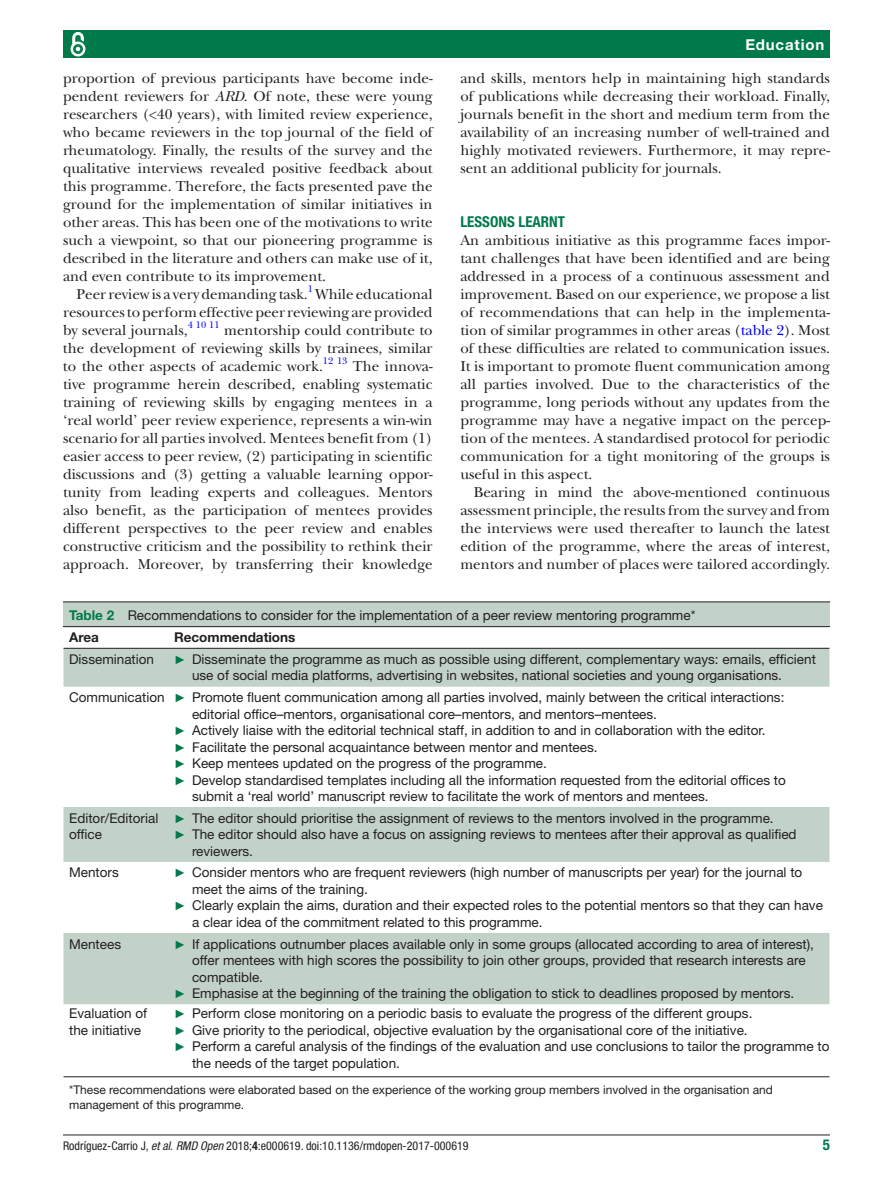
<style>
.page{position:relative;width:893px;height:1191px;background:#fff}
.page>*{position:absolute;margin:0;border:0;box-sizing:border-box;transform-origin:0 0}
.t1{font:15px/18px "New Baskerville";color:#231f20;text-align:justify}
.t2{font:700 condensed 15px "Helvetica Neue LT Std";color:#007a4b}
.t3{font:700 15px "Helvetica Neue LT Std";letter-spacing:.055em;color:#fff}
.t4{font:13.5px/16.5px "Helvetica Neue LT Std";color:#231f20}
.t5{font:700 13.5px "Helvetica Neue LT Std";color:#231f20}
.t6{font:12px/15px "Helvetica Neue LT Std";color:#231f20}
.t7{font:condensed 12px "Helvetica Neue LT Std";color:#231f20}
.t8{font:9.9px "New Baskerville";color:#00f}
.s1{color:#00f}
.s2{font-weight:700;color:#007a4b}
.s3{font-weight:700}
.s4{font-style:italic}
.s5{font-family:"Arial";font-size:12px;color:#007a4b}
</style>
<div class="page">
<hr style="left:63px;top:1134px;width:767px;height:1px;background:#231f20">
<div style="left:63px;top:31px;width:767px;height:27px;background:#007a4b"></div>
<svg style="left:70px;top:32px;width:16px;height:25px"></svg>
<div style="left:74px;top:45px;width:8px;height:8px;border:1px solid #007a4b;border-radius:50%"></div>
<div style="left:63px;top:602px;width:767px;height:507px;background:#c2d2c9"></div>
<hr style="left:63px;top:601px;width:767px;height:1px;background:#231f20">
<div style="left:64px;top:627px;width:766px;height:481px;background:#fff"></div>
<svg style="left:64px;top:649px;width:766px;height:355px;fill:#fff"></svg>
<hr style="left:63px;top:626px;width:105px;height:1px;background:#231f20">
<hr style="left:63px;top:648px;width:105px;height:1px;background:#231f20">
<hr style="left:168px;top:626px;width:662px;height:1px;background:#231f20">
<hr style="left:168px;top:648px;width:662px;height:1px;background:#231f20">
<hr style="left:63px;top:1076px;width:105px;height:1px;background:#231f20">
<hr style="left:168px;top:1076px;width:662px;height:1px;background:#231f20">
<svg style="left:63px;top:627px;width:1px;height:21px"></svg>
<hr style="left:63px;top:648px;width:1px;height:38px;background:#fff">
<hr style="left:63px;top:686px;width:1px;height:121px;background:#fff">
<hr style="left:63px;top:807px;width:1px;height:54px;background:#fff">
<hr style="left:63px;top:861px;width:1px;height:72px;background:#fff">
<hr style="left:63px;top:933px;width:1px;height:71px;background:#fff">
<hr style="left:63px;top:1004px;width:1px;height:72px;background:#fff">
<hr style="left:63px;top:1076px;width:1px;height:33px;background:#fff">
<hr style="left:63px;top:1108px;width:767px;height:2px;background:#fff">
<p class="t3" style="left:745px;top:35px;width:80px">Education</p>
<p class="t1" style="left:460px;top:69px;width:371px">and skills, mentors help in maintaining high standards of publications while decreasing their workload. Finally, journals benefit in the short and medium term from the availability of an increasing number of well-trained and highly motivated reviewers. Furthermore, it may repre&shy;sent an additional publicity for journals.</p>
<p class="t2" style="left:460px;top:213px;width:103px">LESSONS LEARNT</p>
<p class="t1" style="left:460px;top:231px;width:371px">An ambitious initiative as this programme faces impor&shy;tant challenges that have been identified and are being addressed in a process of a continuous assessment and improvement. Based on our experience, we propose a list of recommendations that can help in the implementa&shy;tion of similar programmes in other areas (<span class="s1">table 2</span>). Most of these difficulties are related to communication issues.<br>It is important to promote fluent communication among all parties involved. Due to the characteristics of the programme, long periods without any updates from the programme may have a negative impact on the percep&shy;tion of the mentees. A standardised protocol for periodic communication for a tight monitoring of the groups is useful in this aspect.</p>
<p class="t1" style="left:460px;top:483px;width:371px;text-indent:14px">Bearing in mind the above-mentioned continuous assessment principle, the results from the survey and from the interviews were used thereafter to launch the latest edition of the programme, where the areas of interest, mentors and number of places were tailored accordingly.</p>
<p class="t4" style="left:69px;top:604px;width:628px;line-height:22px"><span class="s2">Table 2</span> Recommendations to consider for the implementation of a peer review mentoring programme*<br><span class="s3">Area</span></p>
<p class="t1" style="left:63px;top:69px;width:371px">proportion of previous participants have become inde-</p>
<p class="t1" style="left:63px;top:87px;width:371px">pendent reviewers for <span class="s4">ARD</span>. Of note, these were young</p>
<p class="t1" style="left:63px;top:105px;width:371px">researchers (&lt;40 years), with limited review experience,</p>
<p class="t1" style="left:63px;top:123px;width:371px">who became reviewers in the top journal of the field of</p>
<p class="t1" style="left:63px;top:141px;width:371px">rheumatology. Finally, the results of the survey and the</p>
<p class="t1" style="left:63px;top:159px;width:371px">qualitative interviews revealed positive feedback about</p>
<p class="t1" style="left:63px;top:177px;width:371px">this programme. Therefore, the facts presented pave the</p>
<p class="t1" style="left:63px;top:195px;width:371px">ground for the implementation of similar initiatives in</p>
<p class="t1" style="left:63px;top:213px;width:371px">other areas. This has been one of the motivations to write</p>
<p class="t1" style="left:63px;top:231px;width:371px">such a viewpoint, so that our pioneering programme is</p>
<p class="t1" style="left:63px;top:249px;width:371px">described in the literature and others can make use of it,</p>
<p class="t1" style="left:63px;top:267px;width:265px">and even contribute to its improvement.</p>
<p class="t1" style="left:76px;top:285px;width:233px">Peer review is a very demanding task.</p>
<p class="t8" style="left:308px;top:283px;width:7px">1</p>
<p class="t1" style="left:63px;top:285px;width:371px;text-indent:252px">While educational resources to perform effective peer reviewing are provided by several journals,</p>
<p class="t8" style="left:188px;top:319px;width:33px">4 10 11</p>
<p class="t1" style="left:63px;top:321px;width:371px;text-indent:161px">mentorship could contribute to the development of reviewing skills by trainees, similar to the other aspects of academic work.</p>
<p class="t8" style="left:323px;top:355px;width:26px">12 13</p>
<p class="t1" style="left:63px;top:357px;width:371px;text-indent:290px">The innova&shy;tive programme herein described, enabling systematic training of reviewing skills by engaging mentees in a ‘real world’ peer review experience, represents a win-win scenario for all parties involved. Mentees benefit from (1) easier access to peer review, (2) participating in scientific discussions and (3) getting a valuable learning oppor&shy;tunity from leading experts and colleagues. Mentors also benefit, as the participation of mentees provides different perspectives to the peer review and enables constructive criticism and the possibility to rethink their approach. Moreover, by transferring their knowledge</p>
<p class="t5" style="left:174px;top:629px;width:123px">Recommendations</p>
<p class="t4" style="left:69px;top:650px;width:87px">Dissemination</p>
<p class="t4" style="left:192px;top:650px;width:625px;text-indent:-18px"><span class="s5">►</span> Disseminate the programme as much as possible using different, complementary ways: emails, efficient use of social media platforms, advertising in websites, national societies and young organisations.</p>
<p class="t4" style="left:69px;top:689px;width:717px">Communication <span class="s5">►</span> Promote fluent communication among all parties involved, mainly between the critical interactions:</p>
<p class="t4" style="left:192px;top:705px;width:466px">editorial office–mentors, organisational core–mentors, and mentors–mentees.</p>
<p class="t4" style="left:174px;top:722px;width:593px"><span class="s5">►</span> Actively liaise with the editorial technical staff, in addition to and in collaboration with the editor.</p>
<p class="t4" style="left:174px;top:738px;width:425px"><span class="s5">►</span> Facilitate the personal acquaintance between mentor and mentees.</p>
<p class="t4" style="left:174px;top:755px;width:374px"><span class="s5">►</span> Keep mentees updated on the progress of the programme.</p>
<p class="t4" style="left:174px;top:771px;width:613px"><span class="s5">►</span> Develop standardised templates including all the information requested from the editorial offices to</p>
<p class="t4" style="left:192px;top:788px;width:518px">submit a ‘real world’ manuscript review to facilitate the work of mentors and mentees.</p>
<p class="t4" style="left:69px;top:809px;width:91px">Editor/Editorial office</p>
<p class="t4" style="left:174px;top:809px;width:601px"><span class="s5">►</span> The editor should prioritise the assignment of reviews to the mentors involved in the programme.</p>
<p class="t4" style="left:174px;top:826px;width:624px"><span class="s5">►</span> The editor should also have a focus on assigning reviews to mentees after their approval as qualified</p>
<p class="t4" style="left:192px;top:842px;width:62px">reviewers.</p>
<p class="t4" style="left:69px;top:864px;width:51px">Mentors</p>
<p class="t4" style="left:174px;top:864px;width:630px"><span class="s5">►</span> Consider mentors who are frequent reviewers (high number of manuscripts per year) for the journal to</p>
<p class="t4" style="left:192px;top:880px;width:177px">meet the aims of the training.</p>
<p class="t4" style="left:174px;top:897px;width:650px"><span class="s5">►</span> Clearly explain the aims, duration and their expected roles to the potential mentors so that they can have</p>
<p class="t4" style="left:192px;top:913px;width:352px">a clear idea of the commitment related to this programme.</p>
<p class="t4" style="left:69px;top:935px;width:54px">Mentees</p>
<p class="t4" style="left:174px;top:935px;width:641px"><span class="s5">►</span> If applications outnumber places available only in some groups (allocated according to area of interest),</p>
<p class="t4" style="left:192px;top:952px;width:615px">offer mentees with high scores the possibility to join other groups, provided that research interests are</p>
<p class="t4" style="left:192px;top:968px;width:73px">compatible.</p>
<p class="t4" style="left:174px;top:985px;width:622px"><span class="s5">►</span> Emphasise at the beginning of the training the obligation to stick to deadlines proposed by mentors.</p>
<p class="t4" style="left:69px;top:1005px;width:80px">Evaluation of the initiative</p>
<p class="t4" style="left:174px;top:1005px;width:580px"><span class="s5">►</span> Perform close monitoring on a periodic basis to evaluate the progress of the different groups.</p>
<p class="t4" style="left:174px;top:1021px;width:575px"><span class="s5">►</span> Give priority to the periodical, objective evaluation by the organisational core of the initiative.</p>
<p class="t4" style="left:174px;top:1038px;width:657px"><span class="s5">►</span> Perform a careful analysis of the findings of the evaluation and use conclusions to tailor the programme to</p>
<p class="t4" style="left:192px;top:1054px;width:209px">the needs of the target population.</p>
<p class="t6" style="left:69px;top:1082px;width:705px">*These recommendations were elaborated based on the experience of the working group members involved in the organisation and management of this programme.</p>
<p class="t7" style="left:63px;top:1138px;width:407px">Rodríguez-Carrio J, <span class="s4">et al</span>. <span class="s4">RMD Open</span> 2018;<span class="s3">4</span>:e000619. doi:10.1136/rmdopen-2017-000619</p>
<p class="t2" style="left:823px;top:1135px;width:9px">5</p>
</div>
